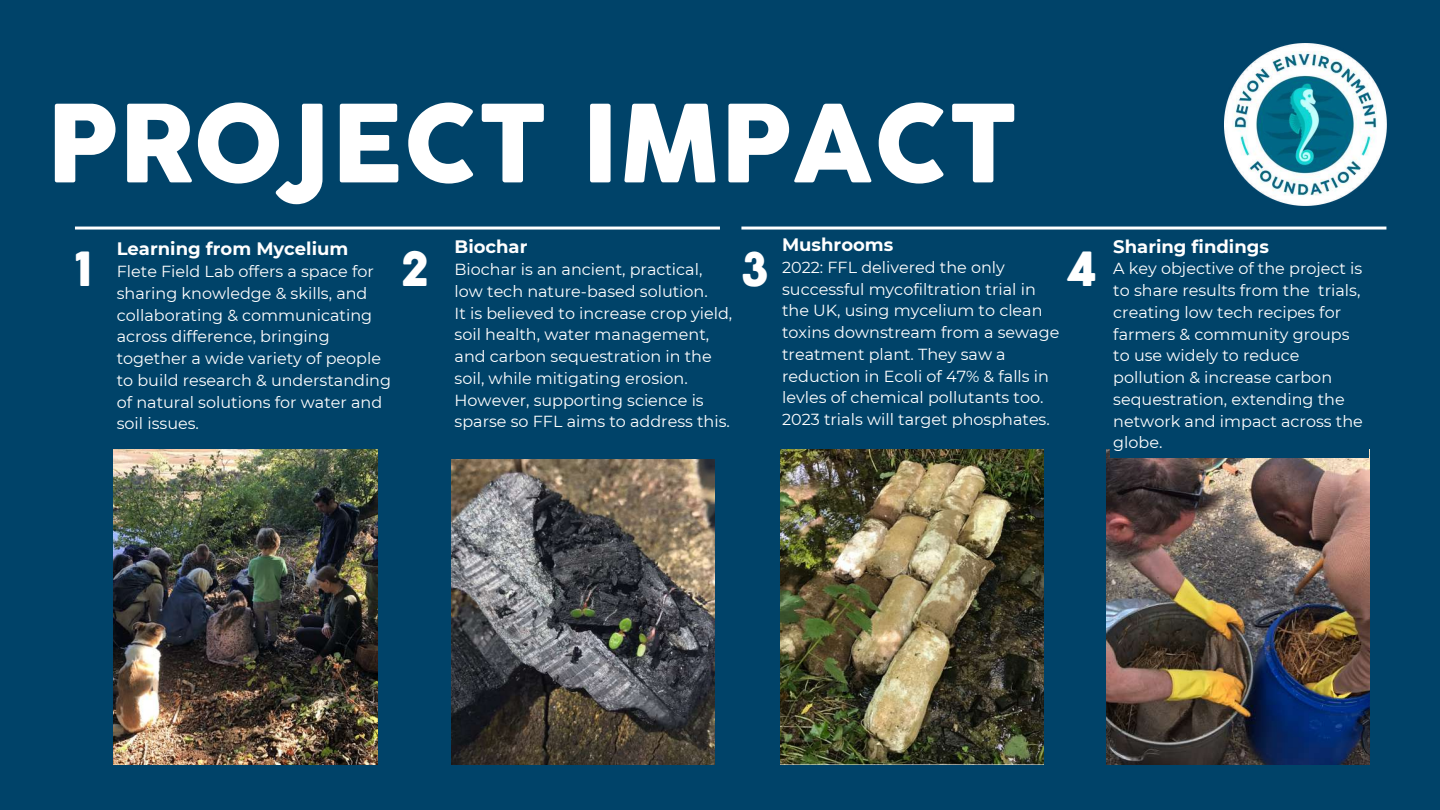
<style>
.page{position:relative;width:1440px;height:810px;background:#004369}
.page>*{position:absolute;margin:0;border:0;box-sizing:border-box;transform-origin:0 0}
.t1{font:106px "COCOGOOSE";color:#fff}
.t2{font:46px "COCOGOOSE";color:#fff}
.t3{font:700 18px "Montserrat";color:#fff}
.t4{font:16px/21.8px "Montserrat";color:#fff}
</style>
<div class="page">
<hr style="left:75px;top:227px;width:645px;height:3px;background:#fff">
<img style="left:114px;top:450px;width:263px;height:315px">
<img style="left:452px;top:459px;width:263px;height:306px">
<hr style="left:741px;top:227px;width:645px;height:3px;background:#fff">
<img style="left:780px;top:450px;width:263px;height:315px">
<img style="left:1107px;top:450px;width:263px;height:315px">
<div style="left:1110px;top:230px;width:258px;height:228px;background:#004369"></div>
<img style="left:1225px;top:43px;width:162px;height:162px">
<h1 class="t1" style="left:47px;top:71px;width:973px">PROJECT IMPACT</h1>
<h2 class="t2" style="left:75px;top:237px;width:19px">1</h2>
<p class="t3" style="left:117px;top:238px;width:233px">Learning from Mycelium</p>
<p class="t4" style="left:117px;top:261px;width:276px">Flete Field Lab offers a space for sharing knowledge &amp; skills, and collaborating &amp; communicating across difference, bringing together a wide variety of people to build research &amp; understanding of natural solutions for water and soil issues.</p>
<h2 class="t2" style="left:400px;top:237px;width:31px">2</h2>
<p class="t3" style="left:455px;top:236px;width:74px">Biochar</p>
<p class="t4" style="left:455px;top:258px;width:279px">Biochar is an ancient, practical, low tech nature-based solution.<br>It is believed to increase crop yield, soil health, water management, and carbon sequestration in the soil, while mitigating erosion.<br>However, supporting science is sparse so FFL aims to address this.</p>
<p class="t3" style="left:782px;top:234px;width:113px">Mushrooms</p>
<p class="t4" style="left:782px;top:256px;width:279px">2022: FFL delivered the only successful mycofiltration trial in the UK, using mycelium to clean toxins downstream from a sewage treatment plant. They saw a reduction in Ecoli of 47% &amp; falls in levles of chemical pollutants too.<br>2023 trials will target phosphates.</p>
<h2 class="t2" style="left:741px;top:237px;width:29px">3</h2>
<h2 class="t2" style="left:1067px;top:237px;width:32px">4</h2>
<p class="t3" style="left:1113px;top:235px;width:157px">Sharing findings</p>
<p class="t4" style="left:1113px;top:258px;width:251px">A key objective of the project is to share results from the trials, creating low tech recipes for farmers &amp; community groups to use widely to reduce pollution &amp; increase carbon sequestration, extending the network and impact across the globe.</p>
</div>
